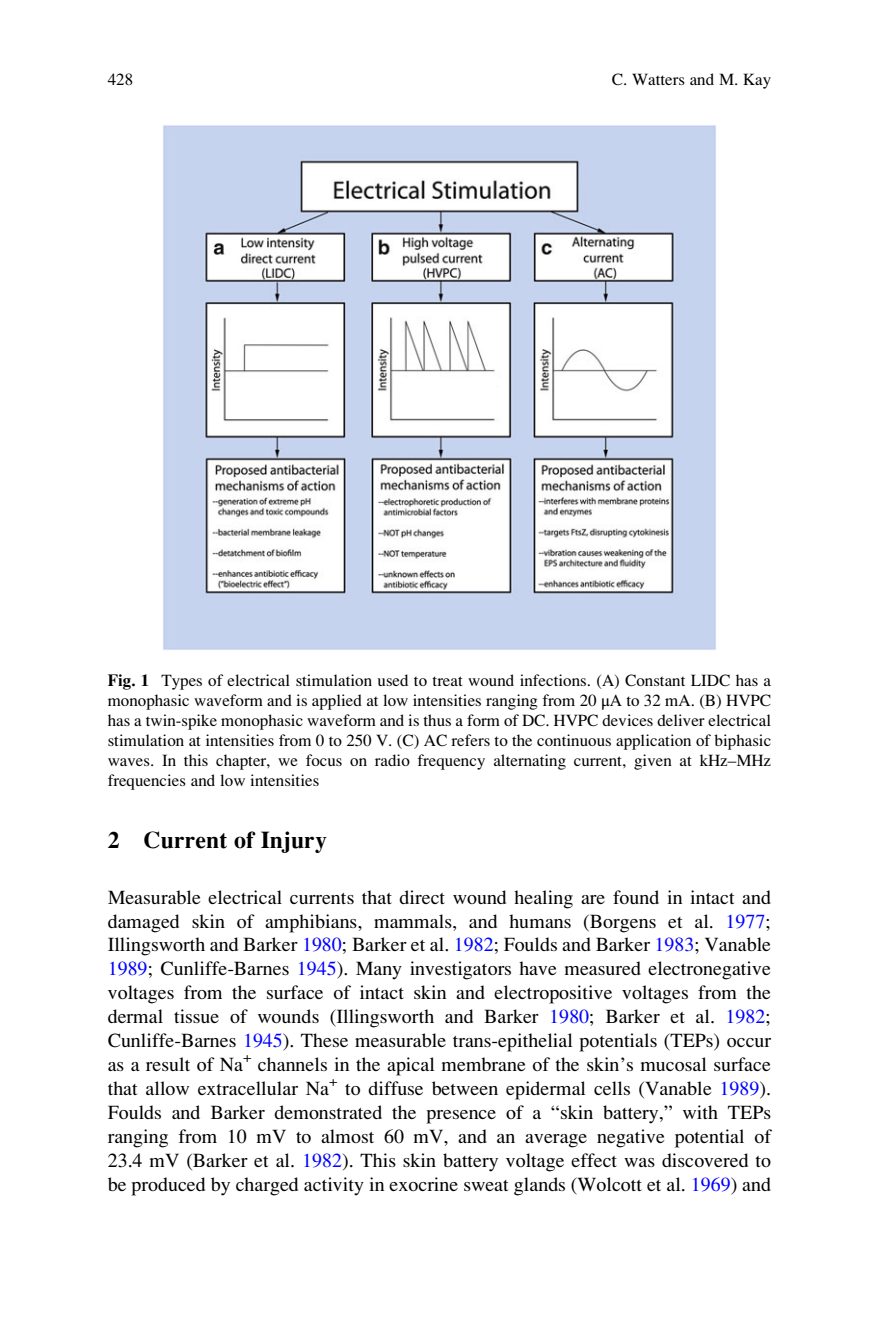
<style>
.page{position:relative;width:879px;height:1333px;background:#fff}
.page>*{position:absolute;margin:0;border:0;box-sizing:border-box;transform-origin:0 0}
.t1{font:24px "Adv P6960";color:#000}
.t2{font:20px/24px "Adv P6975";color:#000;text-align:justify}
.t3{font:17px/20px "Adv P6975";color:#000;text-align:justify}
.s1{font-family:"Adv P6960"}
.s2{font-family:"Adv OT8608 a 8 d 1"}
.s3{color:#00f}
</style>
<div class="page">
<img style="left:163px;top:125px;width:553px;height:525px">
<p class="t3" style="left:108px;top:71px;width:27px">428</p>
<p class="t3" style="left:612px;top:71px;width:161px">C. Watters and M. Kay</p>
<p class="t3" style="left:108px;top:672px;width:665px"><span class="s1">Fig. 1</span> Types of electrical stimulation used to treat wound infections. (A) Constant LIDC has a monophasic waveform and is applied at low intensities ranging from 20 <span class="s2">μ</span>A to 32 mA. (B) HVPC has a twin-spike monophasic waveform and is thus a form of DC. HVPC devices deliver electrical stimulation at intensities from 0 to 250 V. (C) AC refers to the continuous application of biphasic waves. In this chapter, we focus on radio frequency alternating current, given at kHz–MHz frequencies and low intensities</p>
<p class="t1" style="left:108px;top:831px;width:221px">2 Current of Injury</p>
<p class="t2" style="left:108px;top:886px;width:665px">Measurable electrical currents that direct wound healing are found in intact and damaged skin of amphibians, mammals, and humans (Borgens et al. <span class="s3">1977</span>; Illingsworth and Barker <span class="s3">1980</span>; Barker et al. <span class="s3">1982</span>; Foulds and Barker <span class="s3">1983</span>; Vanable <span class="s3">1989</span>; Cunliffe-Barnes <span class="s3">1945</span>). Many investigators have measured electronegative voltages from the surface of intact skin and electropositive voltages from the dermal tissue of wounds (Illingsworth and Barker <span class="s3">1980</span>; Barker et al. <span class="s3">1982</span>; Cunliffe-Barnes <span class="s3">1945</span>). These measurable trans-epithelial potentials (TEPs) occur as a result of Na<sup>+</sup> channels in the apical membrane of the skin’s mucosal surface that allow extracellular Na<sup>+</sup> to diffuse between epidermal cells (Vanable <span class="s3">1989</span>).<br>Foulds and Barker demonstrated the presence of a “skin battery,” with TEPs ranging from 10 mV to almost 60 mV, and an average negative potential of 23.4 mV (Barker et al. <span class="s3">1982</span>). This skin battery voltage effect was discovered to be produced by charged activity in exocrine sweat glands (Wolcott et al. <span class="s3">1969</span>) and</p>
</div>
